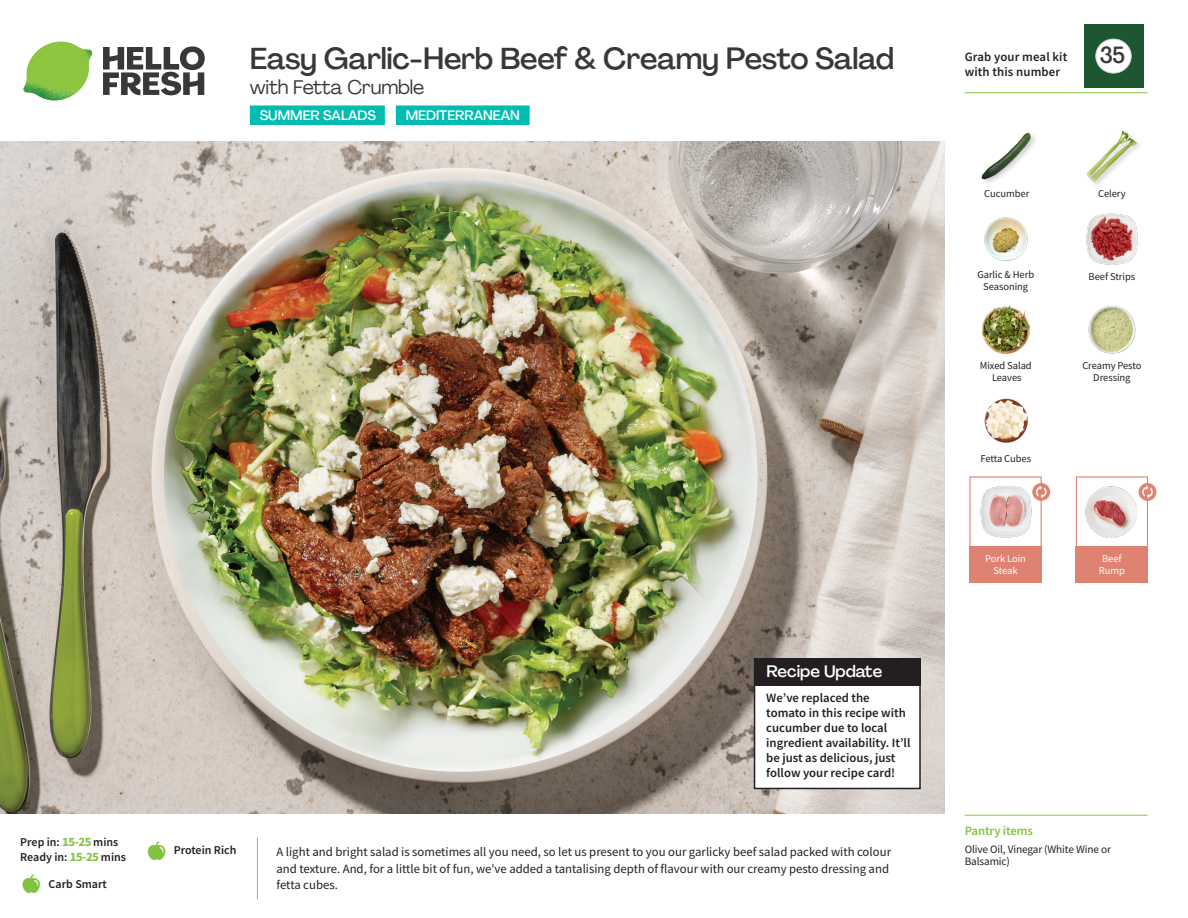
<style>
.page{position:relative;width:1188px;height:918px;background:#fff}
.page>*{position:absolute;margin:0;border:0;box-sizing:border-box;transform-origin:0 0}
._15_Titel_UK{font:500 30px "Agrandir";letter-spacing:-.01em;color:#383839}
._002_Label_Nr{font:500 22.8px "Agrandir";color:#383839;scale:.94 1}
._15_Titel_UK-2{font:19.5px "Agrandir";letter-spacing:-.01em;color:#383839}
.Steps_Text_AU{font:500 16.5px "Agrandir";color:#fff}
.t1{font:500 13.5px "Agrandir";color:#fff}
.Step_6_Text_AU{font:12.75px/16.5px "Source Sans Pro";color:#231f20}
.Steps_Text_AU-2{font:600 12.75px/15px "Source Sans Pro";color:#231f20}
._04_Headers_Front{font:600 12.75px "Source Sans Pro";letter-spacing:-.01em;color:#81c340}
._04_Intro{font:600 12px "Source Sans Pro";color:#231f20}
._05_Pantry{font:11.25px/12px "Source Sans Pro";letter-spacing:-.01em;color:#231f20}
._18_FRONT_ingredients{font:10.5px/12px "Source Sans Pro";letter-spacing:-.005em;color:#231f20;text-align:center}
._18_FRONT_ingredients-2{font:10.5px/12px "Source Sans Pro";letter-spacing:-.005em;color:#fff;text-align:center}
.s1{font-weight:700;font-size:12.75px;color:#81c340}
</style>
<div class="page">
<svg style="left:103px;top:46px;width:102px;height:49px"></svg>
<img style="left:23px;top:42px;width:69px;height:59px">
<img style="left:0;top:142px;width:945px;height:672px">
<div style="left:1076px;top:476px;width:72px;height:73px;border:1px solid #df8272"></div>
<div style="left:1076px;top:546px;width:72px;height:37px;background:#df8272"></div>
<div style="left:969px;top:546px;width:73px;height:37px;background:#df8272"></div>
<img style="left:1086px;top:486px;width:51px;height:51px">
<div style="left:969px;top:476px;width:73px;height:73px;border:1px solid #df8272"></div>
<img style="left:980px;top:485px;width:52px;height:53px">
<div style="left:1139px;top:483px;width:17px;height:18px;background:#df8272;border-radius:50%"></div>
<svg style="left:1142px;top:485px;width:11px;height:13px"></svg>
<div style="left:250px;top:105px;width:135px;height:20px;background:#00bcb1"></div>
<div style="left:396px;top:105px;width:134px;height:20px;background:#00bcb1"></div>
<svg style="left:1032px;top:483px;width:18px;height:18px"></svg>
<svg style="left:1036px;top:485px;width:11px;height:13px"></svg>
<img style="left:1088px;top:305px;width:48px;height:49px">
<img style="left:984px;top:398px;width:44px;height:45px">
<img style="left:982px;top:305px;width:48px;height:49px">
<img style="left:984px;top:217px;width:44px;height:44px">
<img style="left:1086px;top:213px;width:52px;height:52px">
<img style="left:981px;top:132px;width:53px;height:51px">
<img style="left:1086px;top:130px;width:54px;height:53px">
<hr style="left:965px;top:815px;width:183px;height:1px;background:#81c340">
<hr style="left:965px;top:92px;width:183px;height:1px;background:#81c340">
<div style="left:1084px;top:24px;width:59px;height:64px;background:#1d5732"></div>
<div style="left:1096px;top:39px;width:35px;height:34px;background:#fff;border-radius:50%"></div>
<div style="left:1096px;top:39px;width:35px;height:34px;border:1px solid #d1d2d4;border-radius:50%"></div>
<div style="left:755px;top:659px;width:165px;height:129px;background:#fff"></div>
<div style="left:754px;top:658px;width:167px;height:131px;border:2px solid #231f20"></div>
<div style="left:754px;top:658px;width:167px;height:28px;background:#231f20"></div>
<p class="_15_Titel_UK" style="left:250px;top:40px;width:646px">Easy Garlic-Herb Beef &amp; Creamy Pesto Salad</p>
<p class="_15_Titel_UK-2" style="left:250px;top:75px;width:176px">with Fetta Crumble</p>
<p class="t1" style="left:260px;top:107px;width:118px">SUMMER SALADS</p>
<p class="t1" style="left:406px;top:107px;width:116px">MEDITERRANEAN</p>
<p class="_04_Intro" style="left:20px;top:834px;width:100px">Prep in: <span class="s1">15-25</span> mins</p>
<p class="_04_Intro" style="left:20px;top:849px;width:107px">Ready in: <span class="s1">15-25</span> mins</p>
<p class="_04_Intro" style="left:49px;top:876px;width:60px">Carb Smart</p>
<p class="_04_Intro" style="left:174px;top:843px;width:64px">Protein Rich</p>
<p class="Steps_Text_AU" style="left:766px;top:661px;width:117px">Recipe Update</p>
<p class="Steps_Text_AU-2" style="left:766px;top:690px;width:146px">We’ve replaced the tomato in this recipe with cucumber due to local ingredient availability. It’ll be just as delicious, just follow your recipe card!</p>
<p class="Step_6_Text_AU" style="left:276px;top:844px;width:616px">A light and bright salad is sometimes all you need, so let us present to you our garlicky beef salad packed with colour and texture. And, for a little bit of fun, we've added a tantalising depth of flavour with our creamy pesto dressing and fetta cubes.</p>
<p class="Steps_Text_AU-2" style="left:965px;top:49px;width:104px">Grab your meal kit with this number</p>
<p class="_002_Label_Nr" style="left:1100px;top:41px;width:28px">35</p>
<p class="_18_FRONT_ingredients" style="left:984px;top:188px;width:47px">Cucumber</p>
<p class="_18_FRONT_ingredients" style="left:1098px;top:188px;width:29px">Celery</p>
<p class="_18_FRONT_ingredients" style="left:977px;top:269px;width:58px">Garlic &amp; Herb<br>Seasoning</p>
<p class="_18_FRONT_ingredients" style="left:1089px;top:271px;width:48px">Beef Strips</p>
<p class="_18_FRONT_ingredients" style="left:980px;top:359px;width:53px">Mixed Salad<br>Leaves</p>
<p class="_18_FRONT_ingredients" style="left:1082px;top:359px;width:61px">Creamy Pesto<br>Dressing</p>
<p class="_18_FRONT_ingredients" style="left:980px;top:452px;width:52px">Fetta Cubes</p>
<p class="_18_FRONT_ingredients-2" style="left:985px;top:553px;width:42px">Pork Loin<br>Steak</p>
<p class="_18_FRONT_ingredients-2" style="left:1099px;top:553px;width:28px">Beef<br>Rump</p>
<p class="_04_Headers_Front" style="left:965px;top:822px;width:70px">Pantry items</p>
<p class="_05_Pantry" style="left:965px;top:843px;width:148px">Olive Oil, Vinegar (White Wine or<br>Balsamic)</p>
</div>
